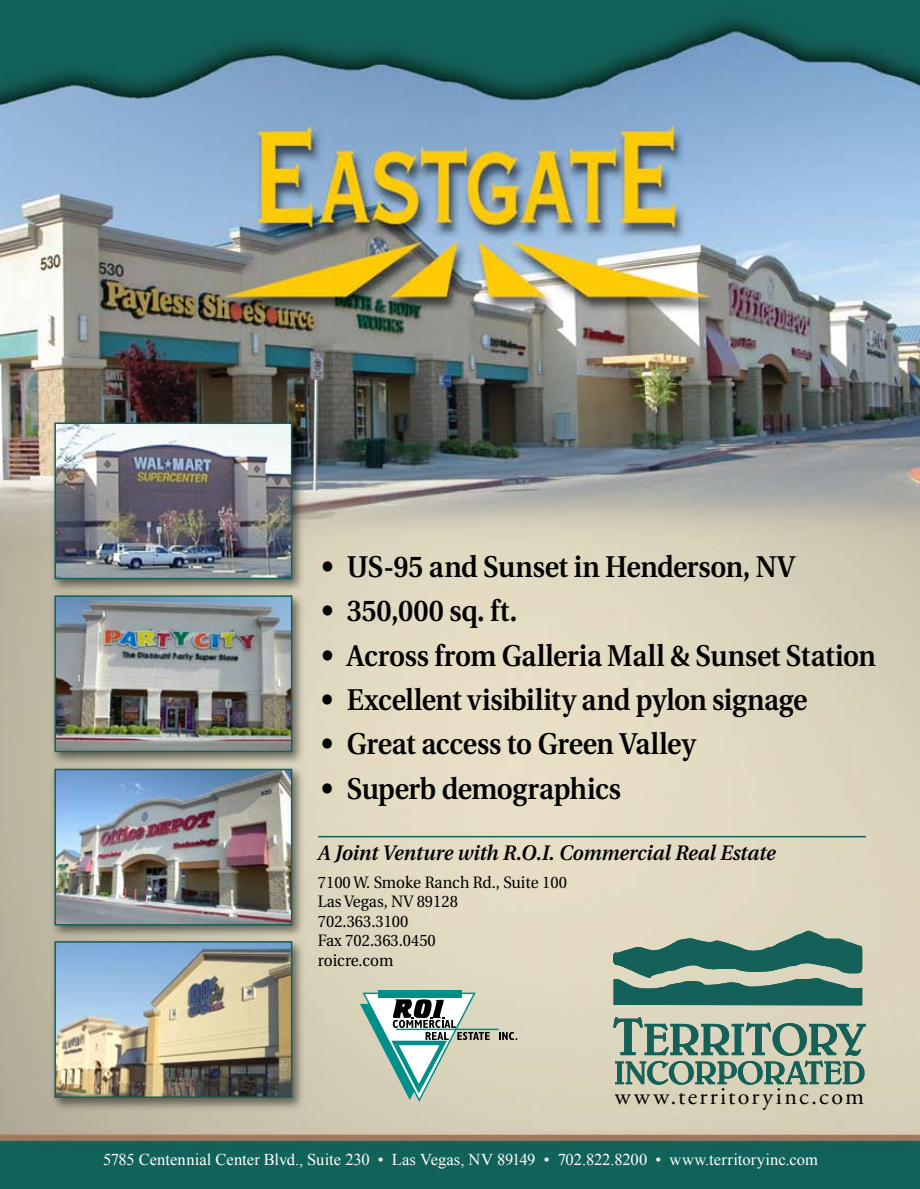
<style>
.page{position:relative;width:920px;height:1189px;background:#fff}
.page>*{position:absolute;margin:0;border:0;box-sizing:border-box;transform-origin:0 0}
.t1{font:600 30px "Utopia";letter-spacing:-.015em;color:#000;scale:.92 1}
.t2{font:24px "Adobe Garamond";letter-spacing:.1em;color:#000}
.t3{font:italic 600 21px "Utopia";letter-spacing:-.01em;color:#000;scale:.95 1}
.t4{font:16.5px "Times New Roman";color:#fff}
.t5{font:16.5px/19.5px "Utopia";color:#000;scale:.94 1}
</style>
<div class="page">
<img style="left:0;top:0;width:919px;height:1188px">
<div style="left:49px;top:418px;width:257px;height:175px;background:#000;opacity:.5"></div>
<img style="left:57px;top:425px;width:232px;height:151px">
<div style="left:54px;top:422px;width:238px;height:157px;border:2px solid #146159"></div>
<div style="left:49px;top:591px;width:257px;height:175px;background:#000;opacity:.5"></div>
<img style="left:57px;top:598px;width:232px;height:151px">
<div style="left:54px;top:595px;width:238px;height:157px;border:2px solid #146159"></div>
<div style="left:49px;top:764px;width:257px;height:175px;background:#000;opacity:.5"></div>
<img style="left:57px;top:771px;width:232px;height:151px">
<div style="left:54px;top:768px;width:238px;height:157px;border:2px solid #146159"></div>
<div style="left:49px;top:937px;width:257px;height:175px;background:#000;opacity:.5"></div>
<img style="left:57px;top:944px;width:232px;height:150px">
<div style="left:54px;top:941px;width:238px;height:156px;border:2px solid #146159"></div>
<hr style="left:318px;top:836px;width:547px;height:1px;background:#146159">
<div style="left:378px;top:989px;width:83px;height:8px;background:#008f89"></div>
<hr style="left:396px;top:1028px;width:102px;height:2px;background:#008f89">
<svg style="left:498px;top:1031px;width:19px;height:9px"></svg>
<svg style="left:360px;top:991px;width:129px;height:112px"></svg>
<svg style="left:613px;top:1017px;width:252px;height:67px;background:#8da795"></svg>
<svg style="left:613px;top:930px;width:248px;height:75px;background:#5e8c7e"></svg>
<p class="t1" style="left:321px;top:550px;width:516px">• US-95 and Sunset in Henderson, NV</p>
<p class="t1" style="left:321px;top:594px;width:214px">• 350,000 sq. ft.</p>
<p class="t1" style="left:321px;top:638px;width:604px">• Across from Galleria Mall &amp; Sunset Station</p>
<p class="t1" style="left:321px;top:683px;width:529px">• Excellent visibility and pylon signage</p>
<p class="t1" style="left:321px;top:727px;width:408px">• Great access to Green Valley</p>
<p class="t1" style="left:321px;top:771px;width:327px">• Superb demographics</p>
<p class="t3" style="left:318px;top:840px;width:483px">A Joint Venture with R.O.I. Commercial Real Estate</p>
<p class="t5" style="left:318px;top:872px;width:266px">7100 W. Smoke Ranch Rd., Suite 100<br>Las Vegas, NV 89128<br>702.363.3100<br>Fax 702.363.0450<br>roicre.com</p>
<p class="t2" style="left:614px;top:1083px;width:250px">www.territoryinc.com</p>
<p class="t4" style="left:103px;top:1150px;width:716px">5785 Centennial Center Blvd., Suite 230 • Las Vegas, NV 89149 • 702.822.8200 • www.territoryinc.com</p>
</div>
